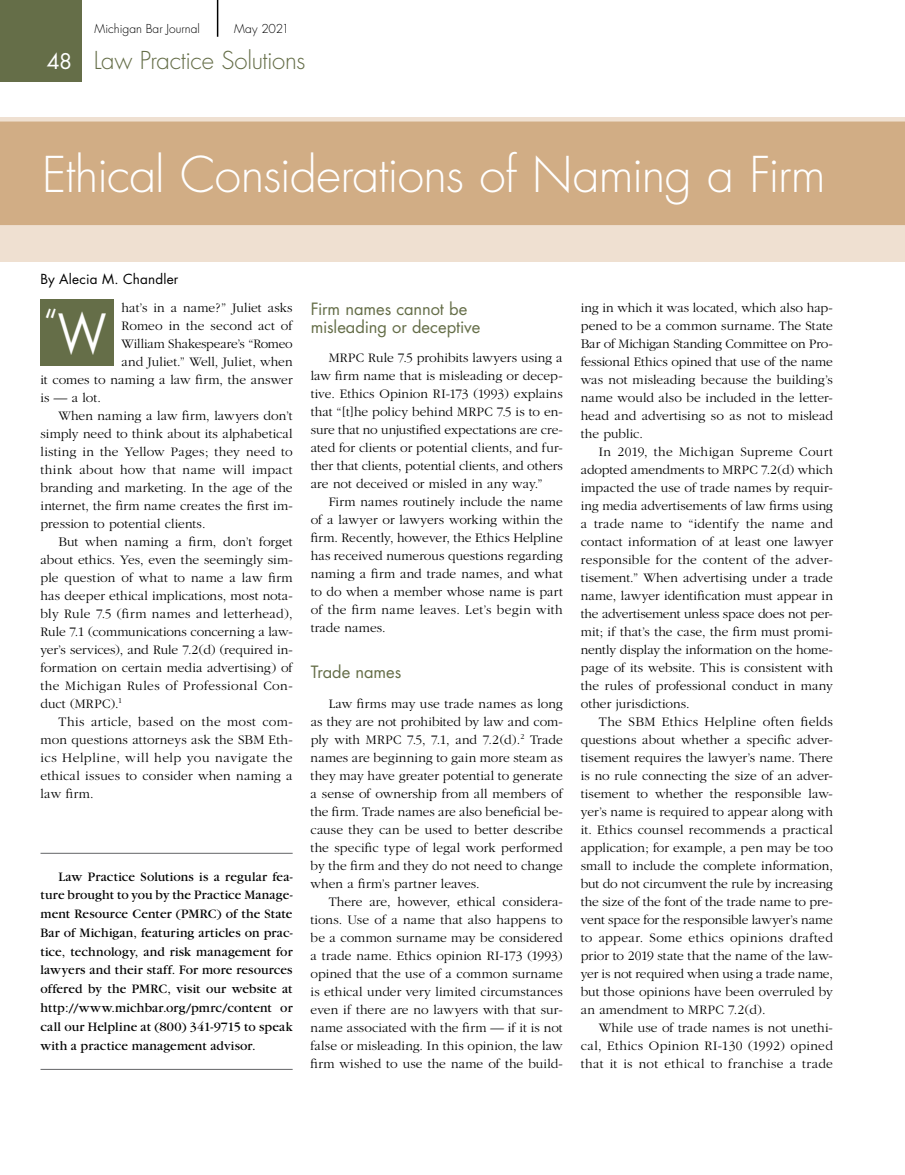
<style>
.page{position:relative;width:905px;height:1175px;background:#fff}
.page>*{position:absolute;margin:0;border:0;box-sizing:border-box;transform-origin:0 0}
.t1{font:300 48px "Futura";letter-spacing:-.02em;color:#fff}
.t2{font:34.5px "Futura";color:#fff;scale:.85 1}
.t3{font:300 24px "Futura";letter-spacing:-.02em;color:#656e48}
.t4{font:16.5px/18px "Futura";letter-spacing:-.005em;color:#656e48}
.t5{font:300 13.5px/18px "Garamond";letter-spacing:.01em;color:#000;text-align:justify}
.t6{font:13.5px/18.8px "Garamond";letter-spacing:.01em;color:#000;text-align:justify}
.t7{font:300 13.5px "Garamond";letter-spacing:.035em;color:#000}
.t8{font:300 13.5px "Garamond";letter-spacing:-.01em;color:#000}
.t9{font:300 13.5px "Garamond";letter-spacing:.03em;color:#000}
.t10{font:13.5px "Futura";letter-spacing:.015em;color:#000}
.t11{font:300 12px "Futura";color:#000}
.s1{font-weight:400;font-size:21px;color:#fff}
.s2{font-size:52.5px}
</style>
<div class="page">
<div style="left:0;top:0;width:82px;height:82px;background:#656e48"></div>
<hr style="left:217px;top:0;width:1px;height:37px;background:#000">
<div style="left:0;top:225px;width:904px;height:36px;background:#efe0d1"></div>
<div style="left:0;top:117px;width:904px;height:108px;background:#d1ad85"></div>
<hr style="left:40px;top:853px;width:252px;height:1px;background:#636466">
<hr style="left:40px;top:1069px;width:252px;height:1px;background:#636466">
<div style="left:40px;top:299px;width:74px;height:66px;background:#656e48"></div>
<p class="t11" style="left:94px;top:21px;width:107px">Michigan Bar Journal</p>
<p class="t11" style="left:234px;top:21px;width:57px">May 2021</p>
<h3 class="t3" style="left:47px;top:45px;width:260px"><span class="s1">48</span> Law Practice Solutions</h3>
<h1 class="t1" style="left:42px;top:143px;width:785px">Ethical Considerations of Naming a Firm</h1>
<p class="t10" style="left:40px;top:269px;width:139px">By Alecia M. Chandler</p>
<p class="t5" style="left:122px;top:299px;width:172px">hat’s in a name?” Juliet asks</p>
<p class="t5" style="left:122px;top:317px;width:173px">Romeo in the second act of</p>
<p class="t8" style="left:122px;top:336px;width:173px">William Shakespeare’s “Romeo</p>
<p class="t5" style="left:121px;top:353px;width:173px">and Juliet.” Well, Juliet, when</p>
<p class="t5" style="left:40px;top:371px;width:254px">it comes to naming a law firm, the answer</p>
<p class="t5" style="left:40px;top:389px;width:62px">is — a lot.</p>
<p class="t5" style="left:58px;top:407px;width:235px">When naming a law firm, lawyers don’t</p>
<p class="t5" style="left:40px;top:425px;width:253px">simply need to think about its alphabetical</p>
<p class="t5" style="left:40px;top:443px;width:254px">listing in the Yellow Pages; they need to</p>
<p class="t9" style="left:40px;top:462px;width:254px">think about how that name will impact</p>
<p class="t5" style="left:40px;top:479px;width:253px">branding and marketing. In the age of the</p>
<p class="t5" style="left:40px;top:497px;width:254px">internet, the firm name creates the first im-</p>
<p class="t5" style="left:40px;top:515px;width:166px">pression to potential clients.</p>
<p class="t5" style="left:58px;top:533px;width:236px">But when naming a firm, don’t forget</p>
<p class="t5" style="left:40px;top:551px;width:254px">about ethics. Yes, even the seemingly sim-</p>
<p class="t5" style="left:40px;top:569px;width:254px">ple question of what to name a law firm</p>
<p class="t5" style="left:40px;top:587px;width:254px">has deeper ethical implications, most nota-</p>
<p class="t5" style="left:40px;top:605px;width:253px">bly Rule 7.5 (firm names and letterhead),</p>
<p class="t8" style="left:40px;top:624px;width:254px">Rule 7.1 (communications concerning a law-</p>
<p class="t5" style="left:40px;top:641px;width:254px">yer’s services), and Rule 7.2(d) (required in-</p>
<p class="t5" style="left:40px;top:659px;width:254px">formation on certain media advertising) of</p>
<p class="t7" style="left:40px;top:678px;width:254px">the Michigan Rules of Professional Con-</p>
<p class="t5" style="left:40px;top:695px;width:83px">duct (MRPC).<sup>1</sup></p>
<p class="t5" style="left:58px;top:713px;width:235px">This article, based on the most com-</p>
<p class="t5" style="left:40px;top:731px;width:254px">mon questions attorneys ask the SBM Eth-</p>
<p class="t7" style="left:40px;top:750px;width:253px">ics Helpline, will help you navigate the</p>
<p class="t5" style="left:40px;top:767px;width:254px">ethical issues to consider when naming a</p>
<p class="t5" style="left:40px;top:785px;width:55px">law firm.</p>
<h2 class="t2" style="left:44px;top:298px;width:75px">“<span class="s2">W</span></h2>
<p class="t6" style="left:40px;top:867px;width:254px;text-indent:18px">Law Practice Solutions is a regular fea&shy;ture brought to you by the Practice Manage&shy;ment Resource Center (PMRC) of the State Bar of Michigan, featuring articles on prac&shy;tice, technology, and risk management for lawyers and their staff. For more resources offered by the PMRC, visit our website at http://www.michbar.org/pmrc/content or call our Helpline at (800) 341-9715 to speak with a practice management advisor.</p>
<p class="t4" style="left:310px;top:299px;width:171px">Firm names cannot be misleading or deceptive</p>
<p class="t5" style="left:311px;top:349px;width:254px;text-indent:18px">MRPC Rule 7.5 prohibits lawyers using a law firm name that is misleading or decep&shy;tive. Ethics Opinion RI-173 (1993) explains that “[t]he policy behind MRPC 7.5 is to en&shy;sure that no unjustified expectations are cre&shy;ated for clients or potential clients, and fur&shy;ther that clients, potential clients, and others are not deceived or misled in any way.”</p>
<p class="t5" style="left:311px;top:493px;width:254px;text-indent:18px">Firm names routinely include the name of a lawyer or lawyers working within the firm. Recently, however, the Ethics Helpline has received numerous questions regarding naming a firm and trade names, and what to do when a member whose name is part of the firm name leaves. Let’s begin with trade names.</p>
<p class="t4" style="left:310px;top:663px;width:92px">Trade names</p>
<p class="t5" style="left:310px;top:694px;width:254px;text-indent:18px">Law firms may use trade names as long as they are not prohibited by law and com&shy;ply with MRPC 7.5, 7.1, and 7.2(d).<sup>2</sup> Trade names are beginning to gain more steam as they may have greater potential to generate a sense of ownership from all members of the firm. Trade names are also beneficial be&shy;cause they can be used to better describe the specific type of legal work performed by the firm and they do not need to change when a firm’s partner leaves.</p>
<p class="t5" style="left:310px;top:892px;width:254px;text-indent:18px">There are, however, ethical considera&shy;tions. Use of a name that also happens to be a common surname may be considered a trade name. Ethics opinion RI-173 (1993) opined that the use of a common surname is ethical under very limited circumstances even if there are no lawyers with that sur&shy;name associated with the firm — if it is not false or misleading. In this opinion, the law firm wished to use the name of the build-</p>
<p class="t5" style="left:580px;top:299px;width:254px">ing in which it was located, which also hap&shy;pened to be a common surname. The State Bar of Michigan Standing Committee on Pro&shy;fessional Ethics opined that use of the name was not misleading because the building’s name would also be included in the letter&shy;head and advertising so as not to mislead the public.</p>
<p class="t5" style="left:580px;top:443px;width:254px;text-indent:18px">In 2019, the Michigan Supreme Court adopted amendments to MRPC 7.2(d) which impacted the use of trade names by requir&shy;ing media advertisements of law firms using a trade name to “identify the name and contact information of at least one lawyer responsible for the content of the adver&shy;tisement.” When advertising under a trade name, lawyer identification must appear in the advertisement unless space does not per&shy;mit; if that’s the case, the firm must promi&shy;nently display the information on the home&shy;page of its website. This is consistent with the rules of professional conduct in many other jurisdictions.</p>
<p class="t5" style="left:580px;top:713px;width:254px;text-indent:18px">The SBM Ethics Helpline often fields questions about whether a specific adver&shy;tisement requires the lawyer’s name. There is no rule connecting the size of an adver&shy;tisement to whether the responsible law&shy;yer’s name is required to appear along with it. Ethics counsel recommends a practical application; for example, a pen may be too small to include the complete information, but do not circumvent the rule by increasing the size of the font of the trade name to pre&shy;vent space for the responsible lawyer’s name to appear. Some ethics opinions drafted prior to 2019 state that the name of the law&shy;yer is not required when using a trade name, but those opinions have been overruled by an amendment to MRPC 7.2(d).</p>
<p class="t5" style="left:580px;top:1019px;width:254px;text-indent:18px">While use of trade names is not unethi&shy;cal, Ethics Opinion RI-130 (1992) opined that it is not ethical to franchise a trade</p>
</div>
